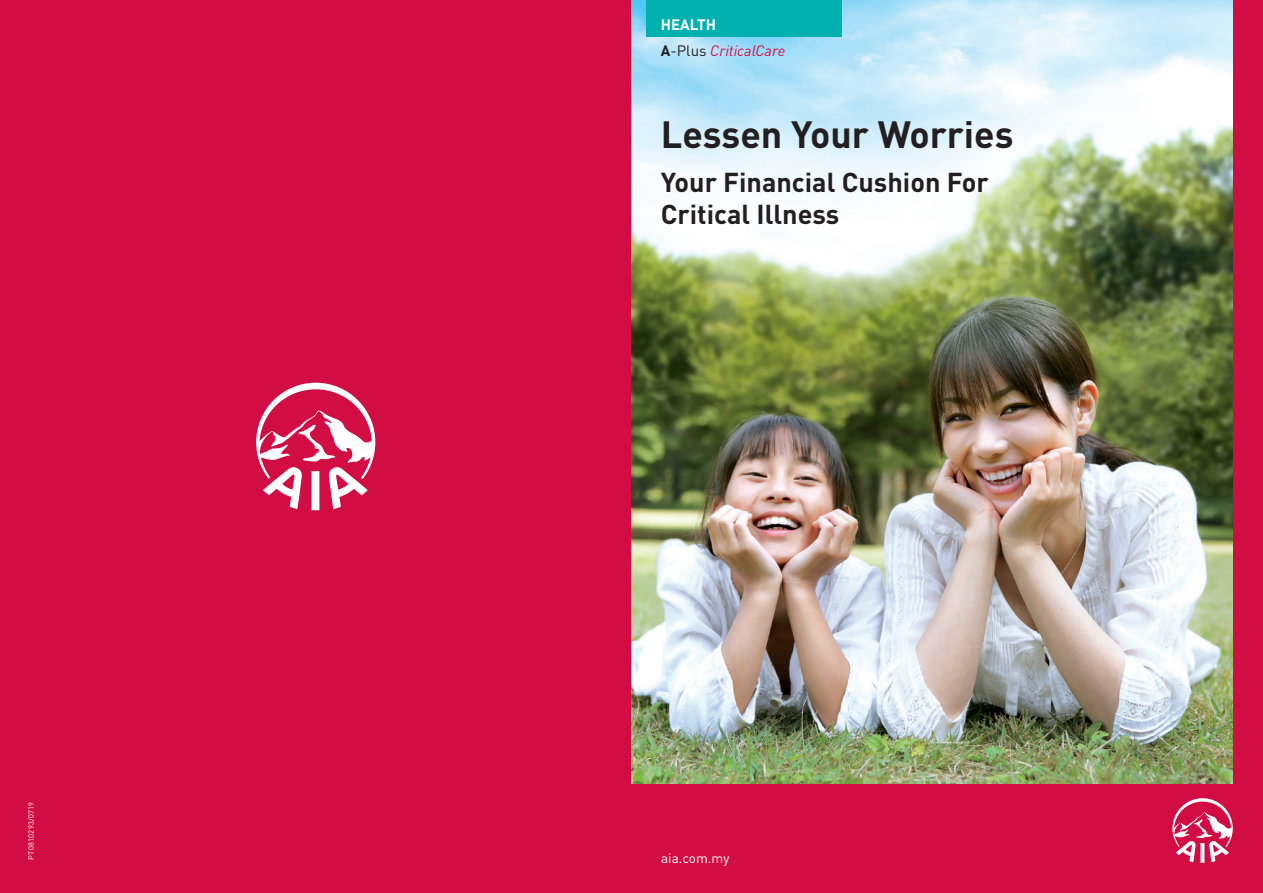
<style>
.page{position:relative;width:1263px;height:893px;background:#d20d44}
.page>*{position:absolute;margin:0;border:0;box-sizing:border-box;transform-origin:0 0}
.t1{font:700 37.5px "DINOT";color:#231f20}
.t2{font:700 27px/32.4px "DINOT";color:#231f20}
.t3{font:italic 15px/25.8px "DINOT";color:#d20d44}
.t4{font:13.5px "DINOT";color:#fff}
.t5{font:7.5px "DINOT";letter-spacing:.04em;color:#fff}
.s1{font-weight:700;font-style:normal;color:#fff}
.s2{font-weight:700;font-style:normal;color:#231f20}
.s3{font-style:normal;color:#231f20}
</style>
<div class="page">
<svg style="left:1172px;top:798px;width:61px;height:65px"></svg>
<img style="left:631px;top:0;width:602px;height:783px">
<div style="left:647px;top:0;width:195px;height:36px;background:#00b1b0"></div>
<svg style="left:256px;top:383px;width:119px;height:127px"></svg>
<p class="t5" style="left:27px;top:860px;width:59px;rotate:-90deg">PT0810293/0719</p>
<p class="t3" style="left:661px;top:12px;width:126px"><span class="s1">HEALTH<br></span><span class="s2">A</span><span class="s3">-Plus</span> CriticalCare</p>
<h1 class="t1" style="left:661px;top:110px;width:354px">Lessen Your Worries</h1>
<p class="t2" style="left:661px;top:165px;width:329px">Your Financial Cushion For<br>Critical Illness</p>
<p class="t4" style="left:661px;top:849px;width:70px">aia.com.my</p>
</div>
